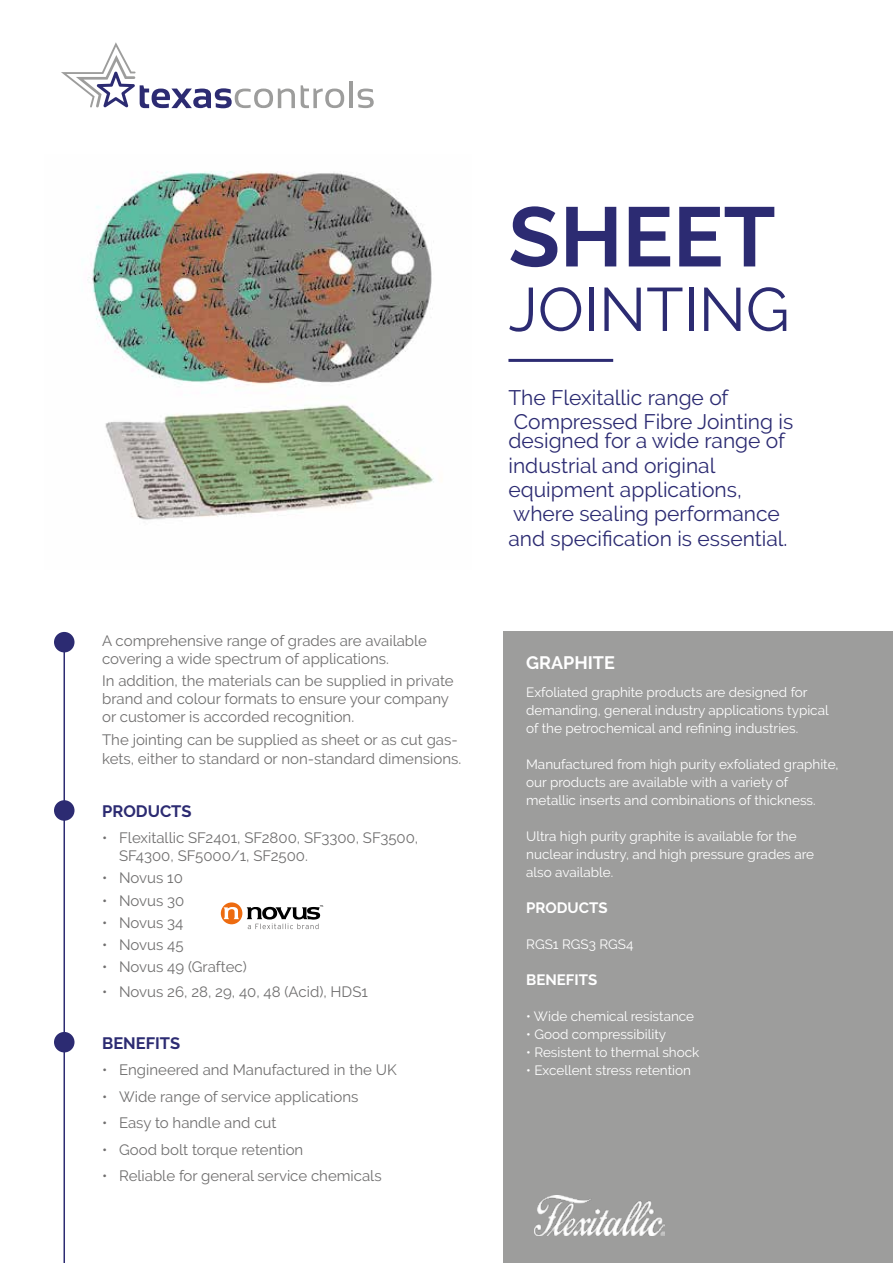
<style>
.page{position:relative;width:893px;height:1263px;background:#fff}
.page>*{position:absolute;margin:0;border:0;box-sizing:border-box;transform-origin:0 0}
.t1{font:700 84px "Raleway";color:#2c2b72}
.t2{font:61.2px "Raleway";color:#2c2b72}
.t3{font:21px/24.3px "Raleway";color:#2c2b72}
.t4{font:700 18px "Raleway";color:#fff}
.t5{font:700 16.5px "Raleway";color:#2c2b72}
.t6{font:15px/18px "Raleway";color:#706f6f}
.t7{font:700 15px "Raleway";color:#fff}
.t8{font:13.5px/18px "Raleway";color:#fff}
</style>
<div class="page">
<img style="left:88px;top:171px;width:346px;height:349px">
<div style="left:504px;top:631px;width:389px;height:632px;background:#9d9d9c"></div>
<hr style="left:64px;top:644px;width:1px;height:619px;background:#2c2b72">
<div style="left:54px;top:632px;width:21px;height:20px;background:#2c2b72;border-radius:50%"></div>
<div style="left:54px;top:800px;width:21px;height:21px;background:#2c2b72;border-radius:50%"></div>
<div style="left:54px;top:1032px;width:21px;height:20px;background:#2c2b72;border-radius:50%"></div>
<svg style="left:301px;top:85px;width:43px;height:23px"></svg>
<hr style="left:349px;top:81px;width:4px;height:27px;background:#9d9d9c">
<svg style="left:358px;top:89px;width:16px;height:19px"></svg>
<svg style="left:61px;top:42px;width:234px;height:66px"></svg>
<img style="left:534px;top:1196px;width:131px;height:39px">
<svg style="left:221px;top:902px;width:21px;height:22px"></svg>
<svg style="left:223px;top:907px;width:16px;height:12px"></svg>
<svg style="left:247px;top:905px;width:76px;height:24px"></svg>
<hr style="left:508px;top:359px;width:105px;height:3px;background:#2c2b72">
<p class="t6" style="left:102px;top:633px;width:326px">A comprehensive range of grades are available covering a wide spectrum of applications.</p>
<p class="t6" style="left:102px;top:673px;width:353px">In addition, the materials can be supplied in private brand and colour formats to ensure your company or customer is accorded recognition.</p>
<p class="t6" style="left:102px;top:731px;width:361px;line-height:19.8px">The jointing can be supplied as sheet or as cut gas&shy;kets, either to standard or non-standard dimensions.</p>
<p class="t5" style="left:102px;top:801px;width:91px">PRODUCTS</p>
<p class="t6" style="left:119px;top:830px;width:301px;text-indent:-17px">• Flexitallic SF2401, SF2800, SF3300, SF3500,<br>SF4300, SF5000/1, SF2500.</p>
<p class="t6" style="left:102px;top:870px;width:82px">• Novus 10</p>
<p class="t6" style="left:102px;top:893px;width:84px">• Novus 30</p>
<p class="t6" style="left:102px;top:915px;width:83px">• Novus 34</p>
<p class="t6" style="left:102px;top:937px;width:83px">• Novus 45</p>
<p class="t6" style="left:102px;top:959px;width:146px">• Novus 49 (Graftec)</p>
<p class="t6" style="left:102px;top:983px;width:267px">• Novus 26, 28, 29, 40, 48 (Acid), HDS1</p>
<p class="t5" style="left:102px;top:1033px;width:80px">BENEFITS</p>
<p class="t6" style="left:102px;top:1062px;width:296px">• Engineered and Manufactured in the UK</p>
<p class="t6" style="left:102px;top:1089px;width:258px">• Wide range of service applications</p>
<p class="t6" style="left:102px;top:1115px;width:176px">• Easy to handle and cut</p>
<p class="t6" style="left:102px;top:1142px;width:203px">• Good bolt torque retention</p>
<p class="t6" style="left:102px;top:1168px;width:281px">• Reliable for general service chemicals</p>
<h1 class="t1" style="left:508px;top:188px;width:269px">SHEET</h1>
<h2 class="t2" style="left:508px;top:286px;width:283px">JOINTING</h2>
<h3 class="t3" style="left:508px;top:387px;width:286px">The Flexitallic range of<br>Compressed Fibre Jointing is</h3>
<h3 class="t3" style="left:508px;top:431px;width:281px">designed for a wide range of industrial and original equipment applications, where sealing performance and specification is essential.</h3>
<p class="t4" style="left:526px;top:653px;width:90px">GRAPHITE</p>
<p class="t8" style="left:526px;top:685px;width:304px">Exfoliated graphite products are designed for demanding, general industry applications typical of the petrochemical and refining industries.</p>
<p class="t8" style="left:526px;top:757px;width:314px">Manufactured from high purity exfoliated graphite, our products are available with a variety of metallic inserts and combinations of thickness.</p>
<p class="t8" style="left:526px;top:829px;width:289px">Ultra high purity graphite is available for the nuclear industry, and high pressure grades are also available.</p>
<p class="t7" style="left:526px;top:899px;width:83px">PRODUCTS</p>
<p class="t8" style="left:526px;top:937px;width:109px">RGS1 RGS3 RGS4</p>
<p class="t7" style="left:526px;top:971px;width:73px">BENEFITS</p>
<p class="t8" style="left:526px;top:1009px;width:169px">• Wide chemical resistance</p>
<p class="t8" style="left:526px;top:1027px;width:141px">• Good compressibility</p>
<p class="t8" style="left:526px;top:1045px;width:175px">• Resistent to thermal shock</p>
<p class="t8" style="left:526px;top:1063px;width:166px">• Excellent stress retention</p>
</div>
